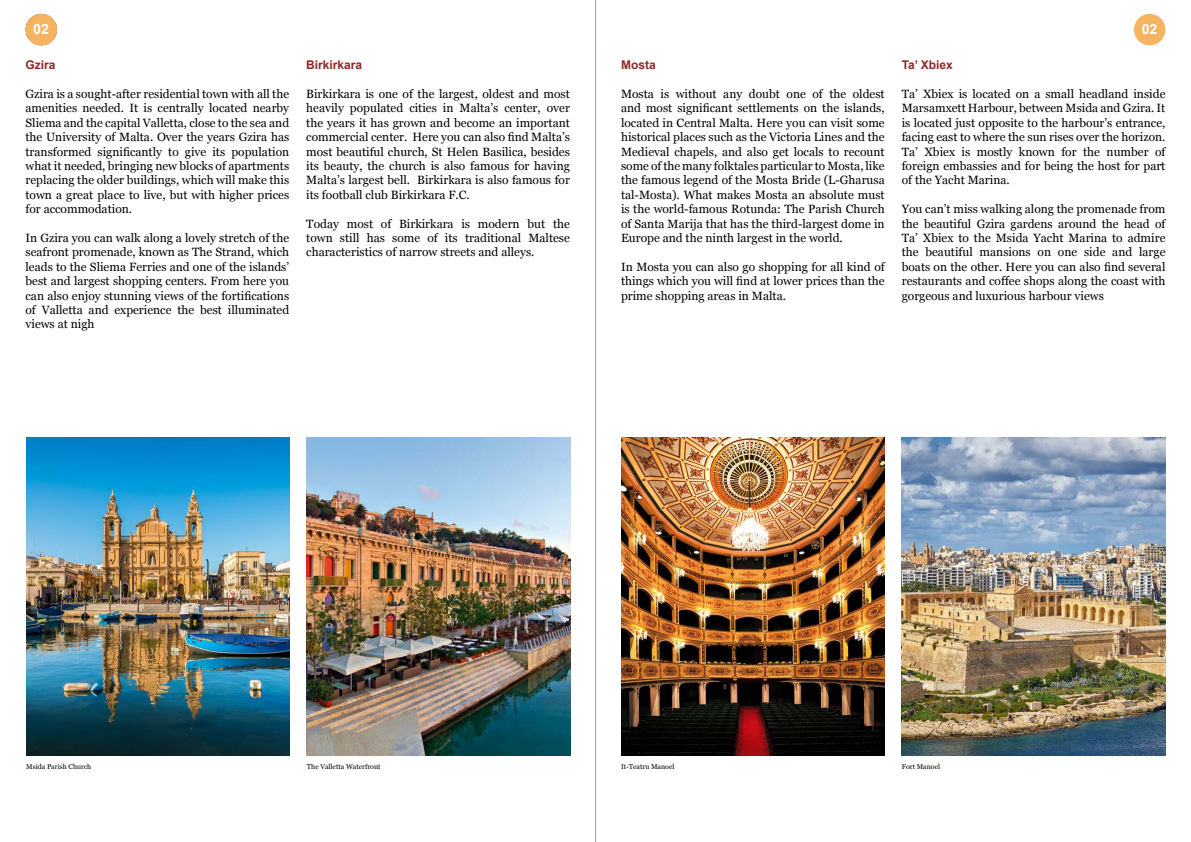
<style>
.page{position:relative;width:1191px;height:842px;background:#fff}
.page>*{position:absolute;margin:0;border:0;box-sizing:border-box;transform-origin:0 0}
.t1{font:700 14.1px "Arial";color:#fff}
.t2{font:12px/14.4px "Georgia";color:#000;text-align:justify}
.t3{font:700 12px "Arial";color:#902926}
.t4{font:7px "Georgia";color:#000}
</style>
<div class="page">
<img style="left:26px;top:437px;width:264px;height:319px">
<img style="left:307px;top:437px;width:263px;height:319px">
<img style="left:902px;top:437px;width:263px;height:319px">
<img style="left:621px;top:437px;width:264px;height:319px">
<div style="left:1134px;top:14px;width:31px;height:31px;background:#f6b460;border-radius:50%"></div>
<div style="left:26px;top:14px;width:31px;height:31px;background:#f6b460;border-radius:50%"></div>
<hr style="left:595px;top:0;width:1px;height:842px;background:#a3a09f">
<p class="t1" style="left:41px;top:20px;width:9px">1</p>
<p class="t3" style="left:26px;top:57px;width:32px">Gzira</p>
<p class="t2" style="left:26px;top:86px;width:265px">Gzira is a sought-after residential town with all the amenities needed. It is centrally located nearby Sliema and the capital Valletta, close to the sea and the University of Malta. Over the years Gzira has transformed significantly to give its population what it needed, bringing new blocks of apartments replacing the older buildings, which will make this town a great place to live, but with higher prices for accommodation.</p>
<p class="t2" style="left:26px;top:230px;width:265px">In Gzira you can walk along a lovely stretch of the seafront promenade, known as The Strand, which leads to the Sliema Ferries and one of the islands’ best and largest shopping centers. From here you can also enjoy stunning views of the fortifications of Valletta and experience the best illuminated views at nigh</p>
<p class="t1" style="left:33px;top:20px;width:17px">02</p>
<p class="t1" style="left:1141px;top:20px;width:17px">02</p>
<p class="t3" style="left:621px;top:57px;width:36px">Mosta</p>
<p class="t2" style="left:621px;top:86px;width:265px">Mosta is without any doubt one of the oldest and most significant settlements on the islands, located in Central Malta. Here you can visit some historical places such as the Victoria Lines and the Medieval chapels, and also get locals to recount some of the many folktales particular to Mosta, like the famous legend of the Mosta Bride (L-Gharusa tal-Mosta). What makes Mosta an absolute must is the world-famous Rotunda: The Parish Church of Santa Marija that has the third-largest dome in Europe and the ninth largest in the world.</p>
<p class="t2" style="left:621px;top:259px;width:265px">In Mosta you can also go shopping for all kind of things which you will find at lower prices than the prime shopping areas in Malta.</p>
<p class="t3" style="left:901px;top:57px;width:53px">Ta’ Xbiex</p>
<p class="t2" style="left:901px;top:86px;width:265px">Ta’ Xbiex is located on a small headland inside Marsamxett Harbour, between Msida and Gzira. It is located just opposite to the harbour’s entrance, facing east to where the sun rises over the horizon.<br>Ta’ Xbiex is mostly known for the number of foreign embassies and for being the host for part of the Yacht Marina.</p>
<p class="t2" style="left:901px;top:201px;width:265px">You can’t miss walking along the promenade from the beautiful Gzira gardens around the head of Ta’ Xbiex to the Msida Yacht Marina to admire the beautiful mansions on one side and large boats on the other. Here you can also find several restaurants and coffee shops along the coast with gorgeous and luxurious harbour views</p>
<p class="t3" style="left:306px;top:57px;width:58px">Birkirkara</p>
<p class="t2" style="left:306px;top:86px;width:265px">Birkirkara is one of the largest, oldest and most heavily populated cities in Malta’s center, over the years it has grown and become an important commercial center. Here you can also find Malta’s most beautiful church, St Helen Basilica, besides its beauty, the church is also famous for having Malta’s largest bell. Birkirkara is also famous for its football club Birkirkara F.C.</p>
<p class="t2" style="left:306px;top:216px;width:265px">Today most of Birkirkara is modern but the town still has some of its traditional Maltese characteristics of narrow streets and alleys.</p>
<p class="t4" style="left:26px;top:761px;width:67px">Msida Parish Church</p>
<p class="t4" style="left:307px;top:761px;width:75px">The Valletta Waterfront</p>
<p class="t4" style="left:621px;top:761px;width:55px">It-Teatru Manoel</p>
<p class="t4" style="left:902px;top:761px;width:40px">Fort Manoel</p>
</div>
